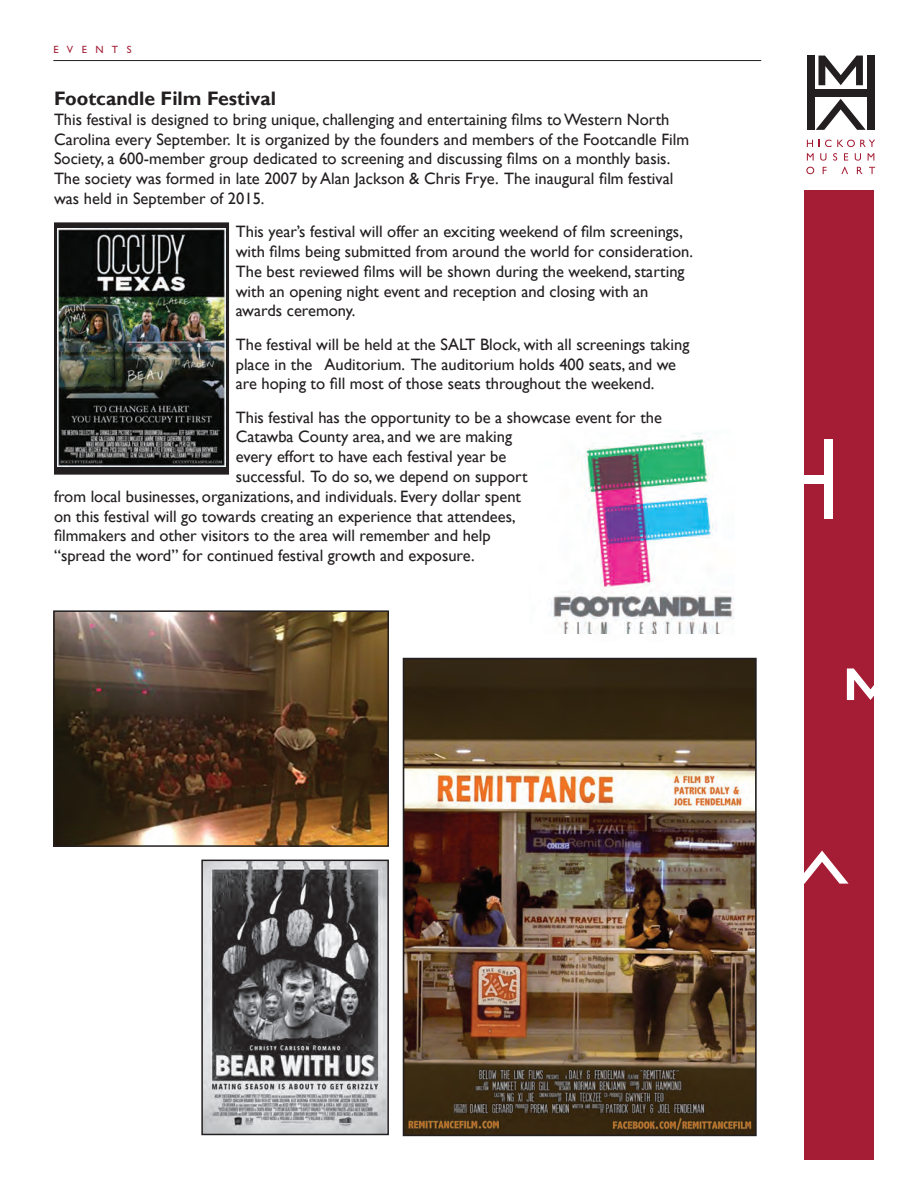
<style>
.page{position:relative;width:918px;height:1188px;background:#fff}
.page>*{position:absolute;margin:0;border:0;box-sizing:border-box;transform-origin:0 0}
.t1{font:700 19.5px "Gill Sans";color:#231f20}
.t2{font:16.5px/19.8px "Gill Sans";color:#231f20}
.t3{font:10.5px "Gill Sans";letter-spacing:.8em;color:#a41d35}
</style>
<div class="page">
<svg style="left:807px;top:140px;width:6px;height:7px"></svg>
<svg style="left:819px;top:140px;width:56px;height:7px"></svg>
<svg style="left:807px;top:153px;width:7px;height:8px"></svg>
<svg style="left:820px;top:153px;width:6px;height:8px"></svg>
<svg style="left:855px;top:153px;width:6px;height:8px"></svg>
<svg style="left:868px;top:153px;width:6px;height:8px"></svg>
<svg style="left:806px;top:167px;width:8px;height:7px"></svg>
<svg style="left:823px;top:167px;width:4px;height:7px"></svg>
<svg style="left:857px;top:167px;width:6px;height:7px"></svg>
<svg style="left:869px;top:167px;width:6px;height:7px"></svg>
<svg style="left:833px;top:153px;width:15px;height:21px"></svg>
<div style="left:807px;top:56px;width:8px;height:74px;background:#231f20"></div>
<div style="left:867px;top:56px;width:7px;height:74px;background:#231f20"></div>
<div style="left:808px;top:89px;width:65px;height:8px;background:#231f20"></div>
<svg style="left:819px;top:56px;width:44px;height:29px"></svg>
<svg style="left:816px;top:99px;width:50px;height:31px"></svg>
<div style="left:804px;top:190px;width:70px;height:970px;background:#a41d35"></div>
<div style="left:825px;top:440px;width:8px;height:79px;background:#fff"></div>
<div style="left:763px;top:475px;width:68px;height:9px;background:#fff"></div>
<svg style="left:847px;top:668px;width:27px;height:32px"></svg>
<svg style="left:804px;top:851px;width:45px;height:33px"></svg>
<hr style="left:53px;top:60px;width:708px;height:1px;background:#231f20">
<img style="left:549px;top:432px;width:186px;height:202px">
<img style="left:56px;top:613px;width:330px;height:231px">
<div style="left:53px;top:610px;width:336px;height:237px;border:2px solid #231f20"></div>
<img style="left:204px;top:863px;width:182px;height:269px">
<div style="left:201px;top:860px;width:188px;height:275px;border:2px solid #231f20"></div>
<div style="left:55px;top:223px;width:173px;height:251px;background:#231f20"></div>
<img style="left:57px;top:229px;width:169px;height:238px">
<div style="left:54px;top:222px;width:175px;height:253px;border:2px solid #231f20"></div>
<img style="left:406px;top:661px;width:348px;height:472px">
<div style="left:403px;top:658px;width:354px;height:478px;border:2px solid #231f20"></div>
<p class="t3" style="left:53px;top:43px;width:80px">EVENTS</p>
<p class="t1" style="left:54px;top:87px;width:224px">Footcandle Film Festival</p>
<p class="t2" style="left:54px;top:110px;width:637px">This festival is designed to bring unique, challenging and entertaining films to Western North Carolina every September. It is organized by the founders and members of the Footcandle Film Society, a 600-member group dedicated to screening and discussing films on a monthly basis.<br>The society was formed in late 2007 by Alan Jackson &amp; Chris Frye. The inaugural film festival was held in September of 2015.</p>
<p class="t2" style="left:236px;top:222px;width:459px">This year’s festival will offer an exciting weekend of film screenings, with films being submitted from around the world for consideration.<br>The best reviewed films will be shown during the weekend, starting with an opening night event and reception and closing with an awards ceremony.</p>
<p class="t2" style="left:236px;top:335px;width:455px">The festival will be held at the SALT Block, with all screenings taking place in the Auditorium. The auditorium holds 400 seats, and we are hoping to fill most of those seats throughout the weekend.</p>
<p class="t2" style="left:236px;top:408px;width:428px">This festival has the opportunity to be a showcase event for the</p>
<p class="t2" style="left:236px;top:427px;width:278px">Catawba County area, and we are making</p>
<p class="t2" style="left:236px;top:447px;width:272px">every effort to have each festival year be</p>
<p class="t2" style="left:236px;top:467px;width:293px">successful. To do so, we depend on support</p>
<p class="t2" style="left:54px;top:487px;width:469px">from local businesses, organizations, and individuals. Every dollar spent</p>
<p class="t2" style="left:54px;top:507px;width:463px">on this festival will go towards creating an experience that attendees,</p>
<p class="t2" style="left:54px;top:526px;width:438px">filmmakers and other visitors to the area will remember and help</p>
<p class="t2" style="left:54px;top:546px;width:422px">“spread the word” for continued festival growth and exposure.</p>
</div>
